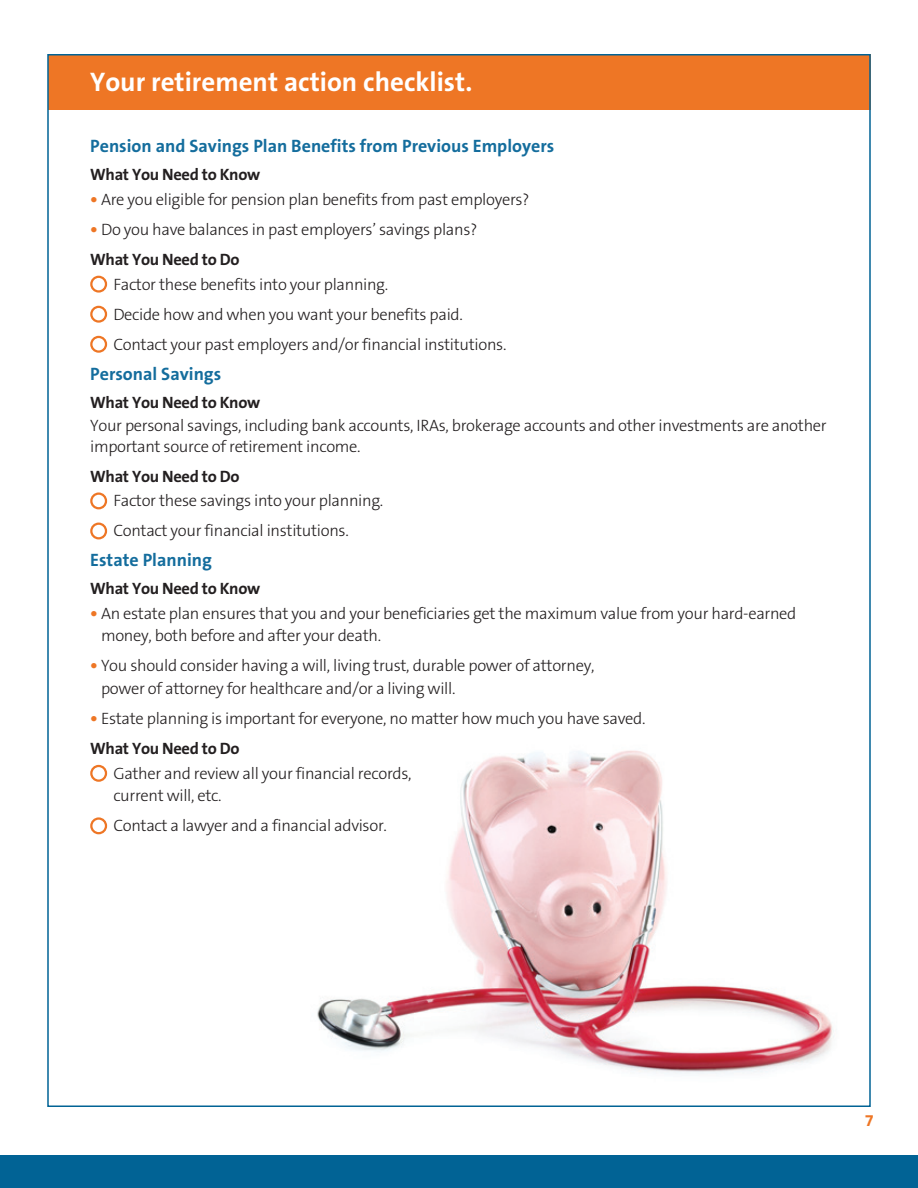
<style>
.page{position:relative;width:918px;height:1188px;background:#fff}
.page>*{position:absolute;margin:0;border:0;box-sizing:border-box;transform-origin:0 0}
.t1{font:700 27px "The Sans B7";color:#fff}
.t2{font:700 18px "The Sans B7";color:#146d9d}
.t3{font:300 16.5px/30px "The Sans B3";letter-spacing:-.02em;color:#231f20}
.t4{font:700 16.5px "The Sans B7";letter-spacing:-.02em;color:#231f20}
.t5{font:700 16.5px "The Sans B7";color:#ee7625}
.s1{font-family:"The Sans B7";font-weight:700;font-size:18px;color:#ee7625}
</style>
<div class="page">
<img style="left:317px;top:750px;width:517px;height:324px">
<div style="left:0;top:1156px;width:918px;height:32px;background:#016395"></div>
<div style="left:48px;top:54px;width:823px;height:56px;background:#ee7625"></div>
<div style="left:90px;top:276px;width:17px;height:17px;border:2px solid #ee7625;border-radius:50%"></div>
<div style="left:90px;top:306px;width:17px;height:17px;border:2px solid #ee7625;border-radius:50%"></div>
<div style="left:90px;top:336px;width:17px;height:17px;border:2px solid #ee7625;border-radius:50%"></div>
<div style="left:90px;top:492px;width:17px;height:17px;border:2px solid #ee7625;border-radius:50%"></div>
<div style="left:90px;top:523px;width:17px;height:16px;border:2px solid #ee7625;border-radius:50%"></div>
<div style="left:90px;top:765px;width:17px;height:17px;border:2px solid #ee7625;border-radius:50%"></div>
<div style="left:90px;top:817px;width:17px;height:17px;border:2px solid #ee7625;border-radius:50%"></div>
<h1 class="t1" style="left:90px;top:67px;width:384px">Your retirement action checklist.</h1>
<p class="t2" style="left:90px;top:137px;width:466px">Pension and Savings Plan Benefits from Previous Employers</p>
<p class="t4" style="left:90px;top:166px;width:172px">What You Need to Know</p>
<p class="t3" style="left:90px;top:185px;width:441px"><span class="s1">•</span> Are you eligible for pension plan benefits from past employers?</p>
<p class="t3" style="left:90px;top:215px;width:389px"><span class="s1">•</span> Do you have balances in past employers’ savings plans?</p>
<p class="t4" style="left:90px;top:251px;width:151px">What You Need to Do</p>
<p class="t3" style="left:113px;top:270px;width:395px">Factor these benefits into your planning.<br>Decide how and when you want your benefits paid.<br>Contact your past employers and/or financial institutions.</p>
<p class="t2" style="left:90px;top:364px;width:133px">Personal Savings</p>
<p class="t4" style="left:90px;top:393px;width:172px">What You Need to Know</p>
<p class="t3" style="left:90px;top:416px;width:738px;line-height:21px">Your personal savings, including bank accounts, IRAs, brokerage accounts and other investments are another important source of retirement income.</p>
<p class="t4" style="left:90px;top:467px;width:151px">What You Need to Do</p>
<p class="t3" style="left:113px;top:487px;width:271px">Factor these savings into your planning.<br>Contact your financial institutions.</p>
<p class="t2" style="left:90px;top:551px;width:123px">Estate Planning</p>
<p class="t4" style="left:90px;top:580px;width:172px">What You Need to Know</p>
<p class="t3" style="left:101px;top:603px;width:697px;line-height:22.5px;text-indent:-11px"><span class="s1">•</span> An estate plan ensures that you and your beneficiaries get the maximum value from your hard-earned money, both before and after your death.</p>
<p class="t3" style="left:101px;top:656px;width:495px;line-height:22.5px;text-indent:-11px"><span class="s1">•</span> You should consider having a will, living trust, durable power of attorney, power of attorney for healthcare and/or a living will.</p>
<p class="t3" style="left:90px;top:704px;width:557px"><span class="s1">•</span> Estate planning is important for everyone, no matter how much you have saved.</p>
<p class="t4" style="left:90px;top:740px;width:151px">What You Need to Do</p>
<p class="t3" style="left:113px;top:763px;width:300px;line-height:22.5px">Gather and review all your financial records, current will, etc.</p>
<p class="t3" style="left:113px;top:812px;width:275px">Contact a lawyer and a financial advisor.</p>
<p class="t5" style="left:865px;top:1112px;width:11px">7</p>
</div>
